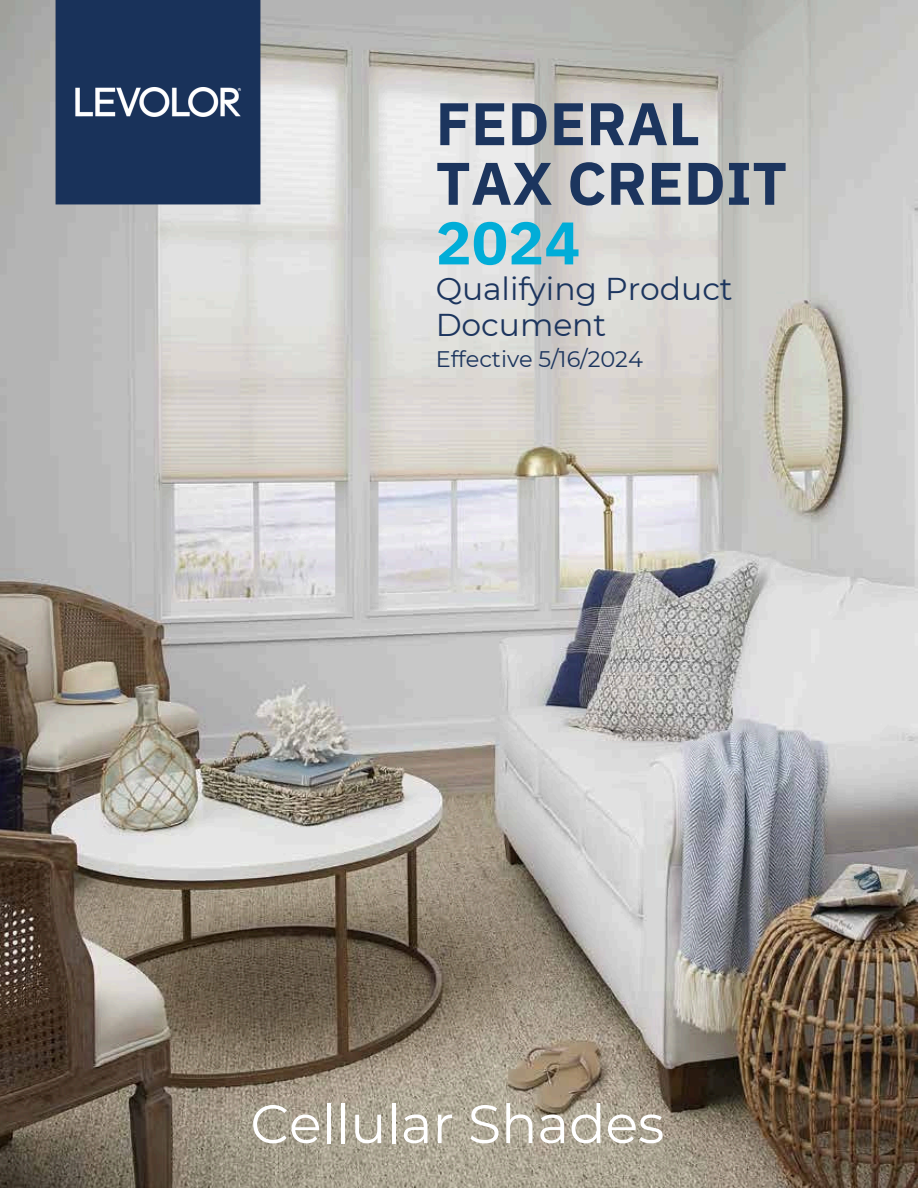
<style>
.page{position:relative;width:918px;height:1188px;background:#fff}
.page>*{position:absolute;margin:0;border:0;box-sizing:border-box;transform-origin:0 0}
.t1{font:700 60px/59.7px "IBM Plex Sans";letter-spacing:.005em;color:#1c355e}
.t2{font:54px "Montserrat";letter-spacing:-.005em;color:#fff}
.t3{font:31.5px/36px "Montserrat";letter-spacing:-.005em;color:#1c355e}
.t4{font:22.5px "Montserrat";letter-spacing:-.005em;color:#1c355e}
.s1{color:#01add8}
</style>
<div class="page">
<img style="left:0;top:0;width:918px;height:1188px">
<img style="left:49px;top:0;width:219px;height:212px">
<p class="t1" style="left:436px;top:93px;width:353px">FEDERAL<br>TAX CREDIT<br><span class="s1">2024</span></p>
<p class="t3" style="left:436px;top:271px;width:299px">Qualifying Product<br>Document</p>
<p class="t4" style="left:436px;top:345px;width:209px">Effective 5/16/2024</p>
<h1 class="t2" style="left:250px;top:1091px;width:416px">Cellular Shades</h1>
</div>
